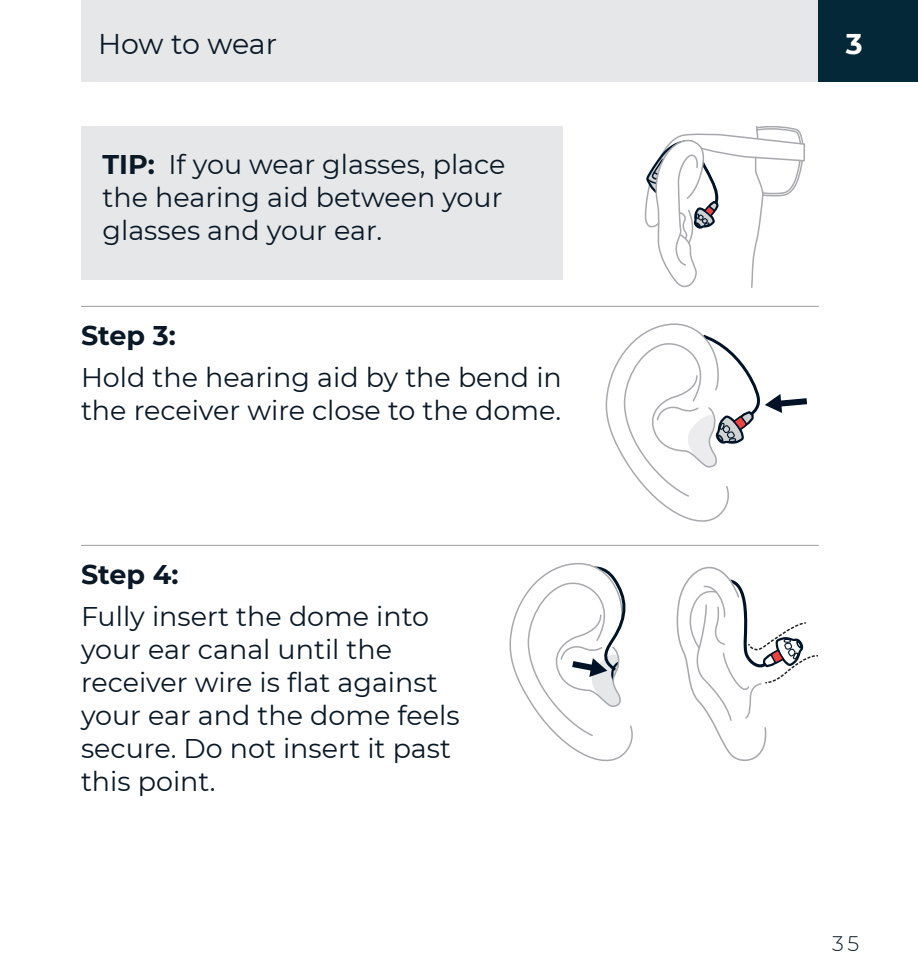
<style>
.page{position:relative;width:918px;height:977px;background:#fff}
.page>*{position:absolute;margin:0;border:0;box-sizing:border-box;transform-origin:0 0}
.t1{font:28.5px "Montserrat";letter-spacing:-.015em;color:#0b1926}
.t2{font:700 28.5px "Montserrat";color:#fff}
.t3{font:27px/33px "Montserrat";color:#0b1926}
.t4{font:700 27px "Montserrat";color:#0b1926}
.t5{font:300 21px "Montserrat";color:#0b1926}
.s1{font-weight:700}
</style>
<div class="page">
<div style="left:81px;top:0;width:739px;height:81px;background:#e6e7e9"></div>
<div style="left:819px;top:0;width:99px;height:81px;background:#052839"></div>
<div style="left:81px;top:126px;width:481px;height:154px;background:#e6e7e9"></div>
<hr style="left:81px;top:306px;width:738px;height:1px;background:#a8a9ad">
<hr style="left:81px;top:544px;width:738px;height:2px;background:#a8a9ad">
<svg style="left:644px;top:126px;width:161px;height:162px"></svg>
<svg style="left:605px;top:323px;width:202px;height:199px"></svg>
<svg style="left:509px;top:562px;width:124px;height:200px"></svg>
<svg style="left:676px;top:566px;width:142px;height:195px"></svg>
<p class="t1" style="left:98px;top:25px;width:181px">How to wear</p>
<p class="t3" style="left:103px;top:146px;width:404px;text-align:justify"><span class="s1">TIP:</span> If you wear glasses, place the hearing aid between your glasses and your ear.</p>
<p class="t4" style="left:81px;top:316px;width:96px">Step 3:</p>
<p class="t3" style="left:81px;top:359px;width:482px">Hold the hearing aid by the bend in the receiver wire close to the dome.</p>
<p class="t4" style="left:81px;top:555px;width:99px">Step 4:</p>
<p class="t3" style="left:81px;top:598px;width:380px">Fully insert the dome into your ear canal until the receiver wire is flat against your ear and the dome feels secure. Do not insert it past this point.</p>
<p class="t2" style="left:846px;top:24px;width:18px">3</p>
<p class="t5" style="left:832px;top:929px;width:29px">35</p>
</div>
